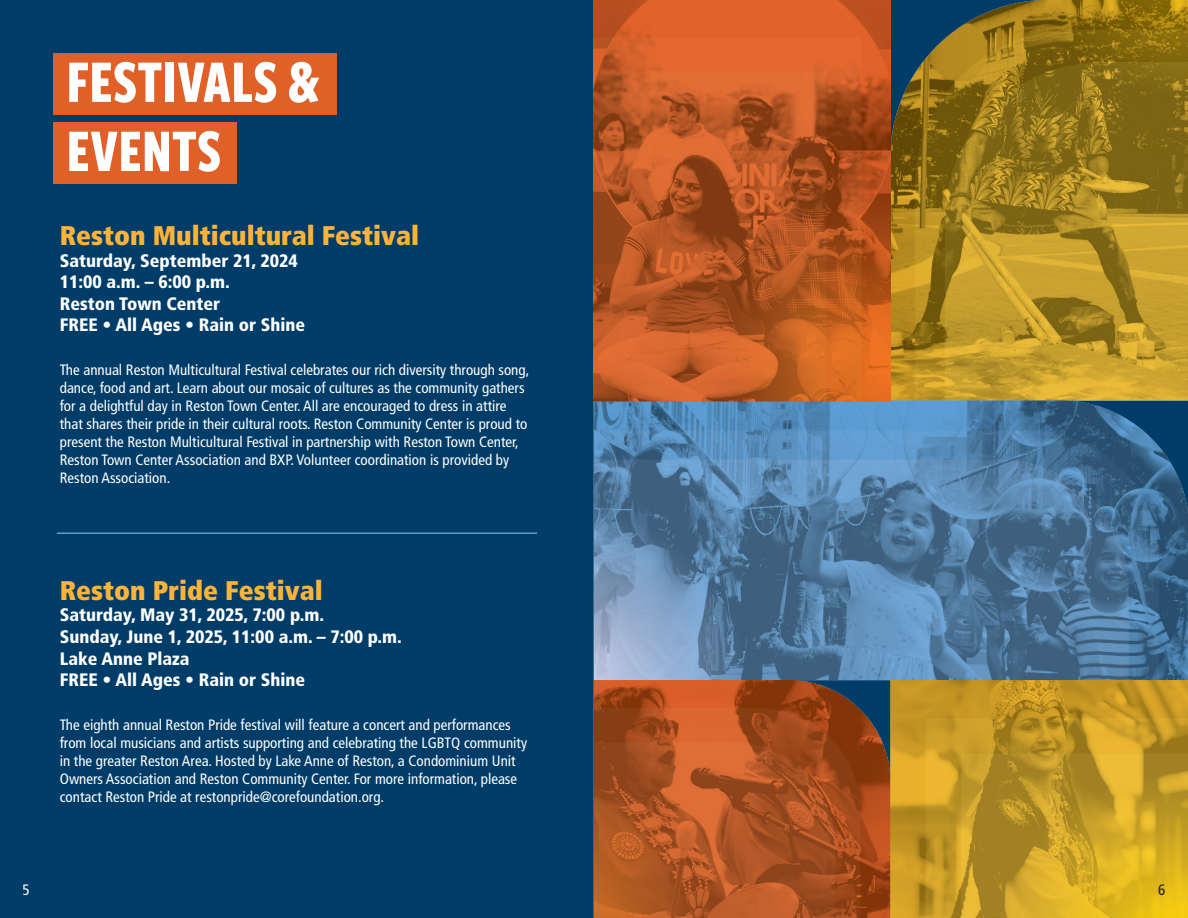
<style>
.page{position:relative;width:1188px;height:918px;background:#003c68}
.page>*{position:absolute;margin:0;border:0;box-sizing:border-box;transform-origin:0 0}
.t1{font:700 62.85px "Freight Sans Cmp Pro";color:#fff}
.t2{font:900 condensed 27px "Frutiger LT Std";color:#fcb33b}
.t3{font:900 condensed 18px/21.6px "Frutiger LT Std";color:#fff}
.t4{font:condensed 15px/18px "Frutiger LT Std";color:#fff}
.t5{font:condensed 15px "Frutiger LT Std";color:#231f20}
</style>
<div class="page">
<div style="left:54px;top:54px;width:283px;height:61px;background:#e06028"></div>
<div style="left:54px;top:123px;width:183px;height:61px;background:#e06028"></div>
<hr style="left:57px;top:532px;width:480px;height:2px;background:#5d9dd4">
<img style="left:594px;top:1px;width:594px;height:916px">
<p class="t1" style="left:66px;top:38px;width:254px">FESTIVALS &amp;</p>
<p class="t1" style="left:66px;top:107px;width:156px">EVENTS</p>
<p class="t2" style="left:60px;top:219px;width:361px">Reston Multicultural Festival</p>
<p class="t3" style="left:60px;top:250px;width:240px">Saturday, September 21, 2024</p>
<p class="t3" style="left:60px;top:271px;width:172px">11:00 a.m. – 6:00 p.m.<br>Reston Town Center</p>
<p class="t3" style="left:60px;top:314px;width:247px">FREE • All Ages • Rain or Shine</p>
<p class="t4" style="left:60px;top:361px;width:471px">The annual Reston Multicultural Festival celebrates our rich diversity through song, dance, food and art. Learn about our mosaic of cultures as the community gathers for a delightful day in Reston Town Center. All are encouraged to dress in attire that shares their pride in their cultural roots. Reston Community Center is proud to present the Reston Multicultural Festival in partnership with Reston Town Center, Reston Town Center Association and BXP. Volunteer coordination is provided by Reston Association.</p>
<p class="t2" style="left:60px;top:574px;width:264px">Reston Pride Festival</p>
<p class="t3" style="left:60px;top:604px;width:266px">Saturday, May 31, 2025, 7:00 p.m.</p>
<p class="t3" style="left:60px;top:626px;width:344px">Sunday, June 1, 2025, 11:00 a.m. – 7:00 p.m.</p>
<p class="t3" style="left:60px;top:648px;width:131px">Lake Anne Plaza</p>
<p class="t3" style="left:60px;top:669px;width:247px">FREE • All Ages • Rain or Shine</p>
<p class="t4" style="left:60px;top:716px;width:469px">The eighth annual Reston Pride festival will feature a concert and performances from local musicians and artists supporting and celebrating the LGBTQ community in the greater Reston Area. Hosted by Lake Anne of Reston, a Condominium Unit Owners Association and Reston Community Center. For more information, please contact Reston Pride at restonpride@corefoundation.org.</p>
<p class="t4" style="left:22px;top:881px;width:9px">5</p>
<p class="t5" style="left:1158px;top:881px;width:9px">6</p>
</div>
